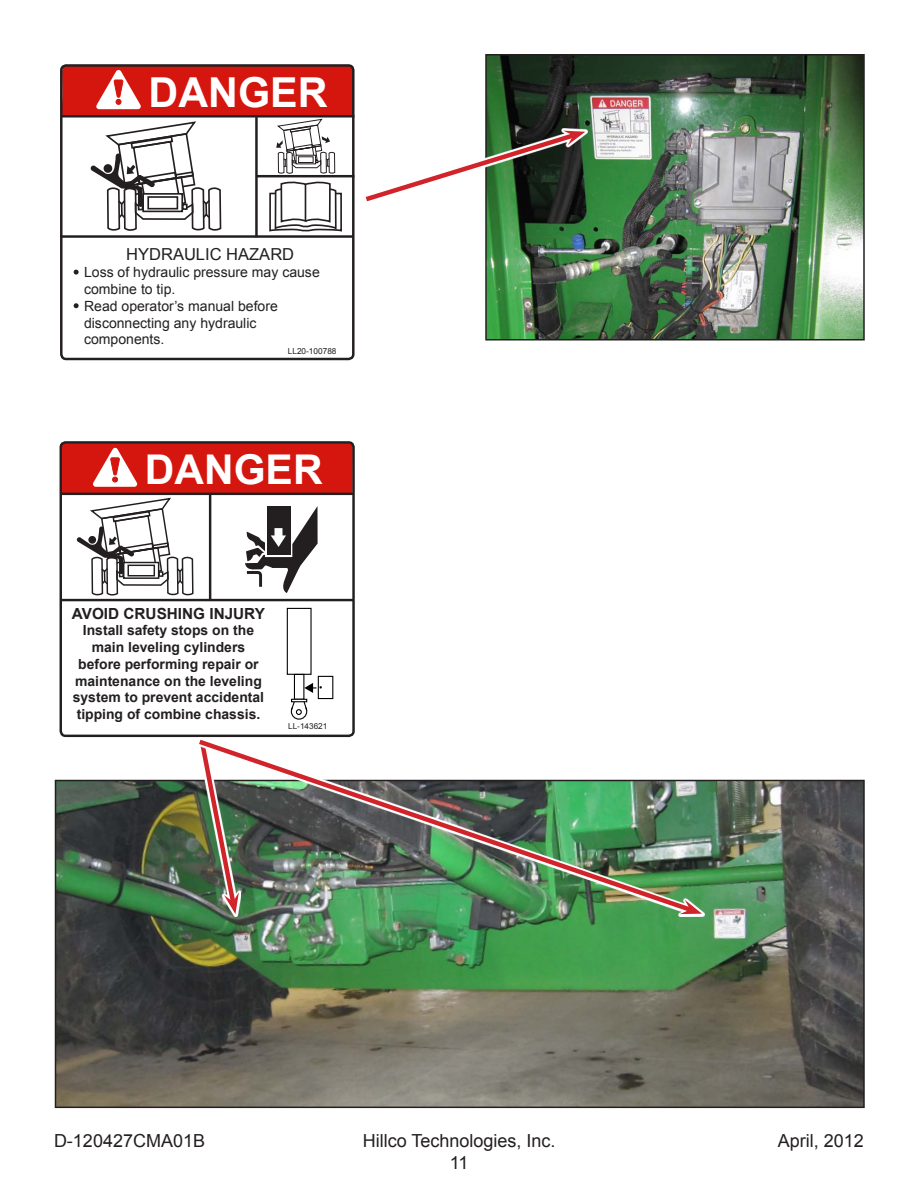
<style>
.page{position:relative;width:918px;height:1188px;background:#fff}
.page>*{position:absolute;margin:0;border:0;box-sizing:border-box;transform-origin:0 0}
.t1{font:700 41.25px "Arial";color:#fff}
.t2{font:700 40.95px "Arial";color:#fff}
.t3{font:18px/21.6px "Arial";color:#231f20;text-align:center}
.t4{font:16.5px "Arial";color:#231f20}
.t5{font:700 15.3px "Arial";color:#231f20}
.t6{font:14.1px/16.8px "Arial";color:#231f20}
.t7{font:700 13.95px/16.8px "Arial";color:#231f20;text-align:center}
.t8{font:8.25px "Arial";color:#231f20}
</style>
<div class="page">
<img style="left:488px;top:57px;width:374px;height:281px">
<div style="left:485px;top:54px;width:380px;height:287px;border:2px solid #231f20"></div>
<hr style="left:61px;top:115px;width:293px;height:3px;background:#231f20">
<hr style="left:60px;top:235px;width:293px;height:3px;background:#231f20">
<svg style="left:62px;top:64px;width:292px;height:297px"></svg>
<svg style="left:485px;top:128px;width:103px;height:76px"></svg>
<svg style="left:365px;top:130px;width:220px;height:75px"></svg>
<img style="left:58px;top:783px;width:804px;height:322px">
<svg style="left:61px;top:441px;width:292px;height:473px"></svg>
<svg style="left:197px;top:779px;width:507px;height:137px;background:#548d63"></svg>
<img style="left:194px;top:736px;width:502px;height:179px">
<svg style="left:680px;top:900px;width:22px;height:14px"></svg>
<p class="t1" style="left:149px;top:65px;width:181px">DANGER</p>
<p class="t4" style="left:126px;top:244px;width:170px">Hydraulic Hazard</p>
<p class="t6" style="left:84px;top:264px;width:237px">loss of hydraulic pressure may cause combine to tip.<br>read operator’s manual before disconnecting any hydraulic components.</p>
<p class="t8" style="left:288px;top:345px;width:50px">ll20-100788</p>
<p class="t2" style="left:145px;top:443px;width:179px">DANGER</p>
<p class="t5" style="left:72px;top:603px;width:195px">AVOID CRUSHING INJURY</p>
<p class="t7" style="left:73px;top:623px;width:193px">Install safety stops on the main leveling cylinders before performing repair or maintenance on the leveling system to prevent accidental tipping of combine chassis.</p>
<p class="t8" style="left:288px;top:721px;width:41px">LL-143621</p>
<p class="t3" style="left:54px;top:1130px;width:153px">D-120427CMA01B</p>
<p class="t3" style="left:778px;top:1130px;width:88px">April, 2012</p>
<p class="t3" style="left:363px;top:1130px;width:191px">Hillco Technologies, Inc.<br>11</p>
</div>
